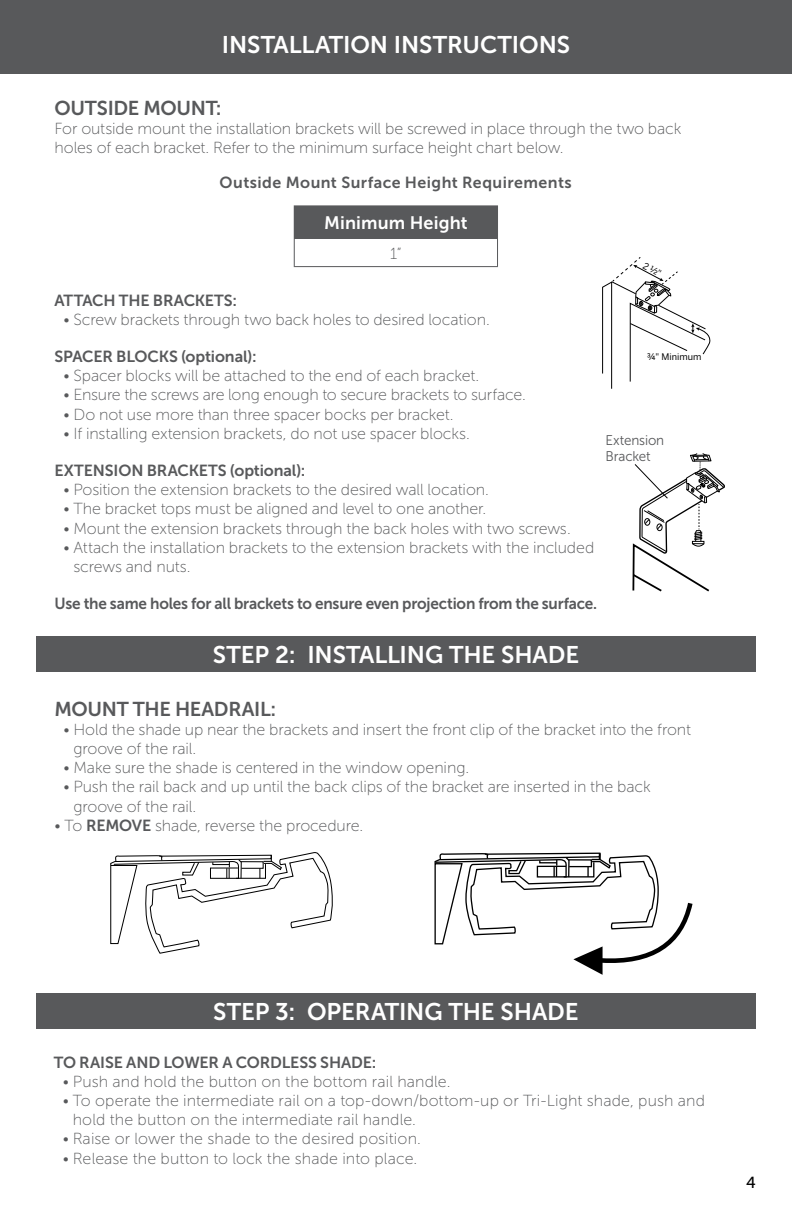
<style>
.page{position:relative;width:792px;height:1224px;background:#fff}
.page>*{position:absolute;margin:0;border:0;box-sizing:border-box;transform-origin:0 0}
.t1{font:24px "Museo Sans 700";letter-spacing:-.005em;color:#fff}
.t2{font:20px "Museo Sans 700";letter-spacing:-.015em;color:#58595b}
.t3{font:18px "Museo Sans 700";letter-spacing:.01em;color:#fff}
.t4{font:16px/19.2px "Museo Sans 100";letter-spacing:-.005em;color:#58595b}
.t5{font:16px "Museo Sans 700";letter-spacing:-.01em;color:#58595b}
.t6{font:16px "Museo Sans 700";letter-spacing:-.01em;color:#58595b;scale:.96 1}
.t7{font:16px "Museo Sans 700";letter-spacing:.03em;color:#58595b}
.t8{font:16px "Museo Sans 500";color:#000}
.t9{font:14px/16px "Museo Sans 300";letter-spacing:-.01em;color:#58595b;scale:.96 1}
.t10{font:9px "Benton Sans";color:#000}
.s1{font-family:"Museo Sans 700"}
</style>
<div class="page">
<div style="left:0;top:0;width:792px;height:73px;background:#58595b"></div>
<div style="left:294px;top:206px;width:204px;height:32px;background:#58595b"></div>
<hr style="left:294px;top:205px;width:204px;height:1px;background:#58595b">
<hr style="left:294px;top:238px;width:204px;height:1px;background:#58595b">
<svg style="left:294px;top:239px;width:1px;height:27px"></svg>
<svg style="left:497px;top:239px;width:1px;height:27px"></svg>
<hr style="left:294px;top:266px;width:204px;height:1px;background:#58595b">
<div style="left:36px;top:636px;width:720px;height:36px;background:#58595b"></div>
<svg style="left:434px;top:852px;width:259px;height:123px"></svg>
<svg style="left:110px;top:852px;width:223px;height:102px"></svg>
<div style="left:36px;top:993px;width:720px;height:36px;background:#58595b"></div>
<svg style="left:632px;top:453px;width:93px;height:139px"></svg>
<svg style="left:602px;top:257px;width:109px;height:132px"></svg>
<h1 class="t1" style="left:222px;top:31px;width:350px">INSTALLATION INSTRUCTIONS</h1>
<p class="t2" style="left:54px;top:97px;width:169px">OUTSIDE MOUNT:</p>
<p class="t4" style="left:54px;top:119px;width:628px">For outside mount the installation brackets will be screwed in place through the two back holes of each bracket. Refer to the minimum surface height chart below.</p>
<p class="t7" style="left:220px;top:174px;width:354px">Outside Mount Surface Height Requirements</p>
<p class="t3" style="left:324px;top:213px;width:145px">Minimum Height</p>
<p class="t4" style="left:390px;top:244px;width:13px">1”</p>
<p class="t5" style="left:54px;top:291px;width:184px">ATTACH THE BRACKETS:</p>
<p class="t4" style="left:63px;top:310px;width:428px">• Screw brackets through two back holes to desired location.</p>
<p class="t5" style="left:54px;top:348px;width:204px">SPACER BLOCKS (optional):</p>
<p class="t4" style="left:63px;top:366px;width:417px">• Spacer blocks will be attached to the end of each bracket.</p>
<p class="t4" style="left:63px;top:385px;width:464px">• Ensure the screws are long enough to secure brackets to surface.</p>
<p class="t4" style="left:63px;top:405px;width:392px">• Do not use more than three spacer bocks per bracket.</p>
<p class="t4" style="left:63px;top:424px;width:408px">• If installing extension brackets, do not use spacer blocks.</p>
<p class="t5" style="left:54px;top:462px;width:253px">EXTENSION BRACKETS (optional):</p>
<p class="t4" style="left:63px;top:480px;width:427px">• Position the extension brackets to the desired wall location.</p>
<p class="t4" style="left:63px;top:499px;width:424px">• The bracket tops must be aligned and level to one another.</p>
<p class="t4" style="left:63px;top:519px;width:509px">• Mount the extension brackets through the back holes with two screws.</p>
<p class="t4" style="left:73px;top:538px;width:522px;text-indent:-10px">• Attach the installation brackets to the extension brackets with the included screws and nuts.</p>
<p class="t6" style="left:54px;top:595px;width:567px">Use the same holes for all brackets to ensure even projection from the surface.</p>
<p class="t10" style="left:647px;top:351px;width:56px">¾" Minimum</p>
<p class="t9" style="left:606px;top:433px;width:63px">Extension<br>Bracket</p>
<h1 class="t1" style="left:213px;top:642px;width:368px">STEP 2: INSTALLING THE SHADE</h1>
<p class="t2" style="left:54px;top:698px;width:223px">MOUNT THE HEADRAIL:</p>
<p class="t4" style="left:73px;top:720px;width:619px;text-indent:-10px">• Hold the shade up near the brackets and insert the front clip of the bracket into the front groove of the rail.</p>
<p class="t4" style="left:63px;top:758px;width:407px">• Make sure the shade is centered in the window opening.</p>
<p class="t4" style="left:73px;top:778px;width:579px;text-indent:-10px">• Push the rail back and up until the back clips of the bracket are inserted in the back groove of the rail.</p>
<p class="t4" style="left:54px;top:816px;width:310px">• To <span class="s1">REMOVE</span> shade, reverse the procedure.</p>
<h1 class="t1" style="left:213px;top:998px;width:367px">STEP 3: OPERATING THE SHADE</h1>
<p class="t5" style="left:54px;top:1053px;width:324px">TO RAISE AND LOWER A CORDLESS SHADE:</p>
<p class="t4" style="left:63px;top:1072px;width:389px">• Push and hold the button on the bottom rail handle.</p>
<p class="t4" style="left:73px;top:1091px;width:634px;text-indent:-10px">• To operate the intermediate rail on a top-down/bottom-up or Tri-Light shade, push and hold the button on the intermediate rail handle.</p>
<p class="t4" style="left:63px;top:1129px;width:360px">• Raise or lower the shade to the desired position.</p>
<p class="t4" style="left:63px;top:1149px;width:356px">• Release the button to lock the shade into place.</p>
<p class="t8" style="left:746px;top:1174px;width:11px">4</p>
</div>
